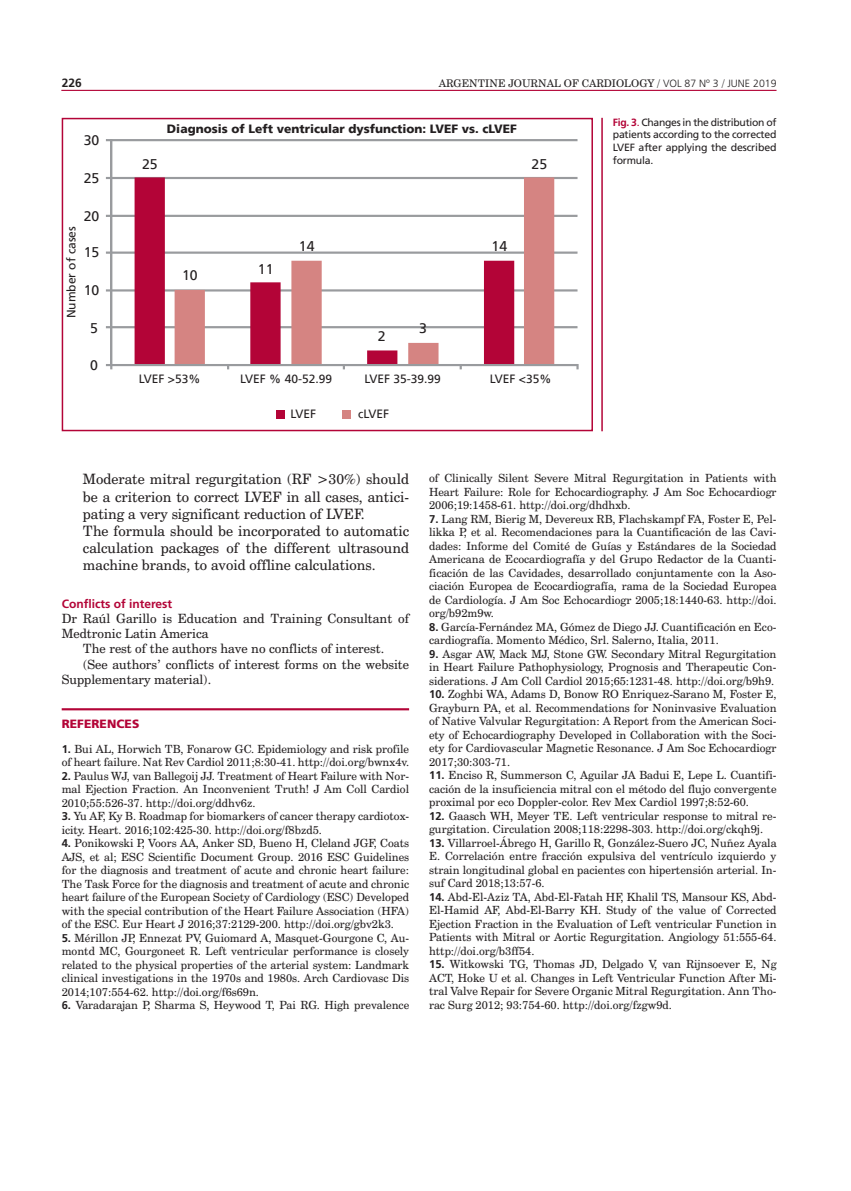
<style>
.page{position:relative;width:851px;height:1191px;background:#fff}
.page>*{position:absolute;margin:0;border:0;box-sizing:border-box;transform-origin:0 0}
.t1{font:14.25px/17.1px "Century Schoolbook BT";color:#231f20}
.t2{font:14.1px "Frutiger LT";color:#231f20}
.t3{font:12.75px "Century Schoolbook BT";color:#231f20}
.t4{font:12px "Frutiger LT";color:#231f20}
.t5{font:900 12px "Frutiger LT";color:#231f20}
.t6{font:700 12px "Frutiger LT Std";color:#b30437}
.t7{font:12px "Frutiger Black B";letter-spacing:.01em;color:#b30437}
.t8{font:700 12px "Frutiger LT Std";color:#231f20}
.t9{font:11.25px/13.5px "Century Schoolbook BT";color:#231f20;text-align:justify}
.t10{font:10.5px/12.6px "Frutiger LT Std";letter-spacing:-.015em;color:#231f20;text-align:justify}
.t11{font:10.5px "Century Schoolbook BT";color:#231f20}
.t12{font:300 10.5px "Frutiger LT Std";color:#231f20}
.s1{font-family:"Frutiger LT Std";font-weight:300}
.s2{font-weight:700;color:#b30437}
.s3{color:#b30437}
.s4{font-family:"Frutiger LT Std";font-weight:700}
</style>
<div class="page">
<hr style="left:61px;top:90px;width:715px;height:1px;background:#b30437">
<hr style="left:62px;top:708px;width:347px;height:2px;background:#b30437">
<hr style="left:601px;top:118px;width:1px;height:313px;background:#b30437">
<hr style="left:110px;top:139px;width:467px;height:2px;background:#999b9e">
<hr style="left:110px;top:177px;width:467px;height:2px;background:#999b9e">
<hr style="left:110px;top:215px;width:467px;height:2px;background:#999b9e">
<div style="left:110px;top:251px;width:467px;height:3px;background:#999b9e;border:1px solid #999b9e"></div>
<div style="left:110px;top:289px;width:467px;height:2px;background:#999b9e;border:1px solid #999b9e"></div>
<hr style="left:110px;top:326px;width:467px;height:2px;background:#999b9e">
<svg style="left:134px;top:177px;width:40px;height:187px;fill:#b30437"></svg>
<svg style="left:174px;top:177px;width:380px;height:187px"></svg>
<div style="left:110px;top:139px;width:2px;height:226px;border:1px solid #999b9e"></div>
<svg style="left:106px;top:251px;width:5px;height:3px"></svg>
<div style="left:110px;top:364px;width:467px;height:2px;border:1px solid #999b9e"></div>
<svg style="left:106px;top:364px;width:6px;height:5px"></svg>
<div style="left:276px;top:410px;width:9px;height:8px;background:#b30437"></div>
<div style="left:342px;top:410px;width:9px;height:8px;background:#d58482"></div>
<div style="left:62px;top:118px;width:531px;height:313px;border:2px solid #b30437"></div>
<p class="t8" style="left:62px;top:75px;width:22px">226</p>
<p class="t11" style="left:438px;top:77px;width:300px">ARGENTINE JOURNAL OF CARDIOLOGY / <span class="s1">VOL 87 Nº 3</span> / <span class="s1">JUNE</span></p>
<p class="t12" style="left:753px;top:77px;width:25px">2019</p>
<p class="t2" style="left:84px;top:132px;width:17px">30</p>
<p class="t2" style="left:84px;top:170px;width:17px">25</p>
<p class="t4" style="left:64px;top:318px;width:94px;rotate:-90deg">Number of cases</p>
<p class="t2" style="left:84px;top:207px;width:17px">20</p>
<p class="t2" style="left:84px;top:244px;width:17px">15</p>
<p class="t2" style="left:84px;top:282px;width:17px">10</p>
<p class="t2" style="left:90px;top:320px;width:9px">5</p>
<p class="t2" style="left:90px;top:357px;width:9px">0</p>
<p class="t2" style="left:142px;top:156px;width:17px">25</p>
<p class="t5" style="left:167px;top:122px;width:351px">Diagnosis of Left ventricular dysfunction: LVEF vs. cLVEF</p>
<p class="t2" style="left:531px;top:156px;width:17px">25</p>
<p class="t2" style="left:182px;top:267px;width:17px">10</p>
<p class="t2" style="left:258px;top:260px;width:17px">11</p>
<p class="t2" style="left:299px;top:238px;width:17px">14</p>
<p class="t2" style="left:378px;top:327px;width:9px">2</p>
<p class="t2" style="left:419px;top:320px;width:9px">3</p>
<p class="t2" style="left:491px;top:238px;width:17px">14</p>
<p class="t4" style="left:139px;top:372px;width:63px">LVEF &gt;53%</p>
<p class="t4" style="left:240px;top:372px;width:93px">LVEF % 40-52.99</p>
<p class="t4" style="left:364px;top:372px;width:78px">LVEF 35-39.99</p>
<p class="t4" style="left:489px;top:372px;width:63px">LVEF &lt;35%</p>
<p class="t4" style="left:290px;top:407px;width:27px">LVEF</p>
<p class="t4" style="left:358px;top:407px;width:33px">cLVEF</p>
<p class="t10" style="left:612px;top:116px;width:165px"><span class="s2">Fig. 3</span><span class="s3">.</span> Changes in the distribution of patients according to the corrected LVEF after applying the described formula.</p>
<p class="t1" style="left:83px;top:471px;width:327px">Moderate mitral regurgitation (RF &gt;30%) should be a criterion to correct LVEF in all cases, antici&shy;pating a very significant reduction of LVEF.<br>The formula should be incorporated to automatic calculation packages of the different ultrasound machine brands, to avoid offline calculations.</p>
<p class="t6" style="left:62px;top:596px;width:112px">Conflicts of interest</p>
<p class="t3" style="left:62px;top:610px;width:349px">Dr Raúl Garillo is Education and Training Consultant of</p>
<p class="t3" style="left:62px;top:626px;width:148px">Medtronic Latin America</p>
<p class="t3" style="left:83px;top:641px;width:303px">The rest of the authors have no conflicts of interest.</p>
<p class="t3" style="left:83px;top:656px;width:327px">(See authors’ conflicts of interest forms on the website</p>
<p class="t3" style="left:62px;top:671px;width:151px">Supplementary material).</p>
<p class="t7" style="left:62px;top:717px;width:79px">REFERENCES</p>
<p class="t9" style="left:62px;top:741px;width:349px"><span class="s4">1.</span> Bui AL, Horwich TB, Fonarow GC. Epidemiology and risk profile of heart failure. Nat Rev Cardiol 2011;8:30-41. http://doi.org/bwnx4v.</p>
<p class="t9" style="left:62px;top:768px;width:349px"><span class="s4">2.</span> Paulus WJ, van Ballegoij JJ. Treatment of Heart Failure with Nor&shy;mal Ejection Fraction. An Inconvenient Truth! J Am Coll Cardiol 2010;55:526-37. http://doi.org/ddhv6z.</p>
<p class="t9" style="left:62px;top:809px;width:349px"><span class="s4">3.</span> Yu AF, Ky B. Roadmap for biomarkers of cancer therapy cardiotox&shy;icity. Heart. 2016;102:425-30. http://doi.org/f8bzd5.</p>
<p class="t9" style="left:62px;top:836px;width:349px"><span class="s4">4.</span> Ponikowski P, Voors AA, Anker SD, Bueno H, Cleland JGF, Coats AJS, et al; ESC Scientific Document Group. 2016 ESC Guidelines for the diagnosis and treatment of acute and chronic heart failure:<br>The Task Force for the diagnosis and treatment of acute and chronic heart failure of the European Society of Cardiology (ESC) Developed with the special contribution of the Heart Failure Association (HFA) of the ESC. Eur Heart J 2016;37:2129-200. http://doi.org/gbv2k3.</p>
<p class="t9" style="left:62px;top:930px;width:349px"><span class="s4">5.</span> Mérillon JP, Ennezat PV, Guiomard A, Masquet-Gourgone C, Au&shy;montd MC, Gourgoneet R. Left ventricular performance is closely related to the physical properties of the arterial system: Landmark clinical investigations in the 1970s and 1980s. Arch Cardiovasc Dis 2014;107:554-62. http://doi.org/f6s69n.</p>
<p class="t9" style="left:62px;top:998px;width:349px"><span class="s4">6.</span> Varadarajan P, Sharma S, Heywood T, Pai RG. High prevalence</p>
<p class="t9" style="left:429px;top:471px;width:349px">of Clinically Silent Severe Mitral Regurgitation in Patients with Heart Failure: Role for Echocardiography. J Am Soc Echocardiogr 2006;19:1458-61. http://doi.org/dhdhxb.</p>
<p class="t9" style="left:429px;top:512px;width:349px"><span class="s4">7.</span> Lang RM, Bierig M, Devereux RB, Flachskampf FA, Foster E, Pel&shy;likka P, et al. Recomendaciones para la Cuantificación de las Cavi&shy;dades: Informe del Comité de Guías y Estándares de la Sociedad Americana de Ecocardiografía y del Grupo Redactor de la Cuanti&shy;ficación de las Cavidades, desarrollado conjuntamente con la Aso&shy;ciación Europea de Ecocardiografía, rama de la Sociedad Europea de Cardiología. J Am Soc Echocardiogr 2005;18:1440-63. http://doi. org/b92m9w.</p>
<p class="t9" style="left:429px;top:620px;width:349px"><span class="s4">8.</span> García-Fernández MA, Gómez de Diego JJ. Cuantificación en Eco&shy;cardiografía. Momento Médico, Srl. Salerno, Italia, 2011.</p>
<p class="t9" style="left:429px;top:647px;width:349px"><span class="s4">9.</span> Asgar AW, Mack MJ, Stone GW. Secondary Mitral Regurgitation in Heart Failure Pathophysiology, Prognosis and Therapeutic Con&shy;siderations. J Am Coll Cardiol 2015;65:1231-48. http://doi.org/b9h9.</p>
<p class="t9" style="left:429px;top:687px;width:349px"><span class="s4">10.</span> Zoghbi WA, Adams D, Bonow RO Enriquez-Sarano M, Foster E, Grayburn PA, et al. Recommendations for Noninvasive Evaluation of Native Valvular Regurgitation: A Report from the American Soci&shy;ety of Echocardiography Developed in Collaboration with the Soci&shy;ety for Cardiovascular Magnetic Resonance. J Am Soc Echocardiogr 2017;30:303-71.</p>
<p class="t9" style="left:429px;top:768px;width:349px"><span class="s4">11.</span> Enciso R, Summerson C, Aguilar JA Badui E, Lepe L. Cuantifi&shy;cación de la insuficiencia mitral con el método del flujo convergente proximal por eco Doppler-color. Rev Mex Cardiol 1997;8:52-60.</p>
<p class="t9" style="left:429px;top:809px;width:349px"><span class="s4">12.</span> Gaasch WH, Meyer TE. Left ventricular response to mitral re&shy;gurgitation. Circulation 2008;118:2298-303. http://doi.org/ckqh9j.</p>
<p class="t9" style="left:429px;top:836px;width:349px"><span class="s4">13.</span> Villarroel-Ábrego H, Garillo R, González-Suero JC, Nuñez Ayala E. Correlación entre fracción expulsiva del ventrículo izquierdo y strain longitudinal global en pacientes con hipertensión arterial. In&shy;suf Card 2018;13:57-6.</p>
<p class="t9" style="left:429px;top:890px;width:349px"><span class="s4">14.</span> Abd-El-Aziz TA, Abd-El-Fatah HF, Khalil TS, Mansour KS, Abd-El-Hamid AF, Abd-El-Barry KH. Study of the value of Corrected Ejection Fraction in the Evaluation of Left ventricular Function in Patients with Mitral or Aortic Regurgitation. Angiology 51:555-64. http://doi.org/b3ff54.</p>
<p class="t9" style="left:429px;top:957px;width:349px"><span class="s4">15.</span> Witkowski TG, Thomas JD, Delgado V, van Rijnsoever E, Ng ACT, Hoke U et al. Changes in Left Ventricular Function After Mi&shy;tral Valve Repair for Severe Organic Mitral Regurgitation. Ann Tho&shy;rac Surg 2012; 93:754-60. http://doi.org/fzgw9d.</p>
</div>
